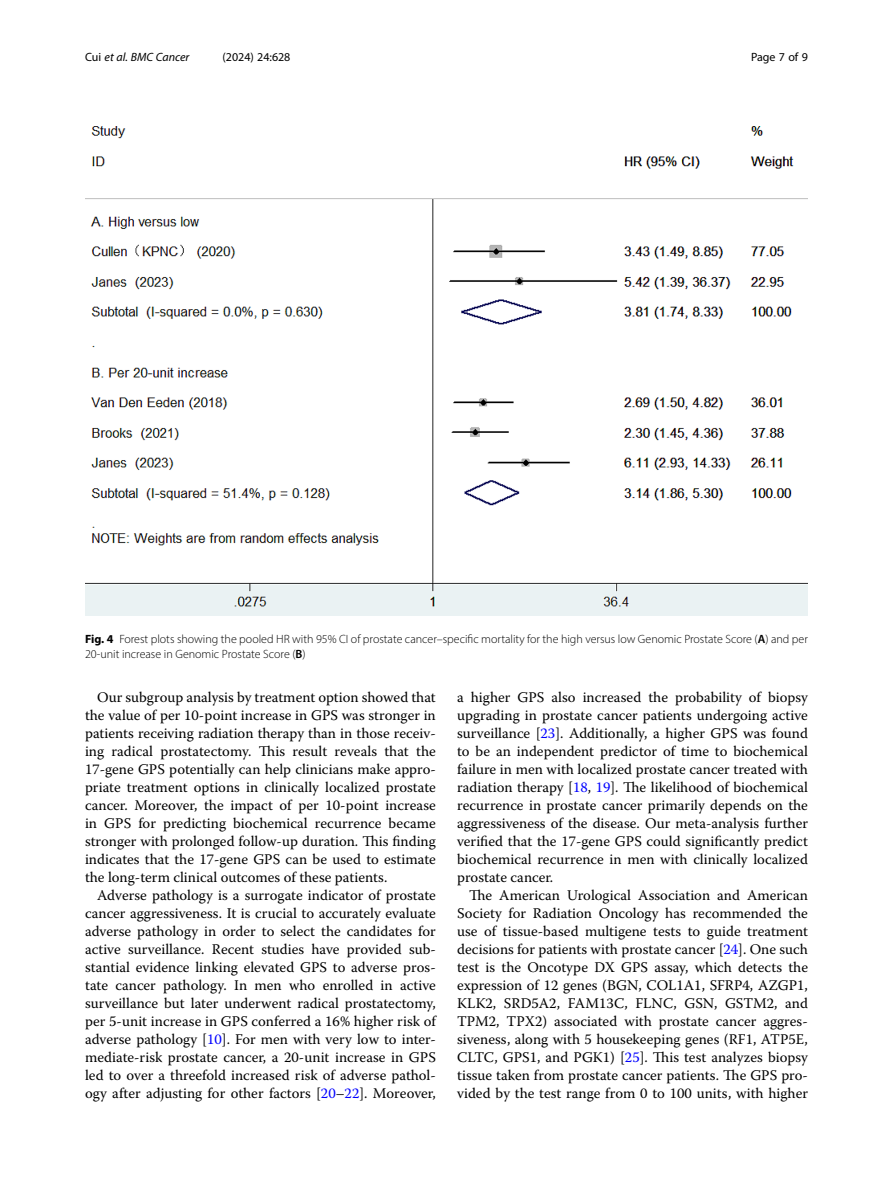
<style>
.page{position:relative;width:893px;height:1191px;background:#fff}
.page>*{position:absolute;margin:0;border:0;box-sizing:border-box;transform-origin:0 0}
.Body_Text_Indent{font:14.7px/18px "Warnock Pro";color:#000;text-align:justify}
.Figure_Caption{font:300 12px/15px "Myriad Pro";color:#000}
.t1{font:12px "Myriad Pro";color:#000}
.t2{font:italic 12px "Myriad Pro";color:#000}
.s1{font-style:normal}
.s2{font-weight:700}
.s3{font-weight:600}
.s4{color:#00f}
</style>
<div class="page">
<img style="left:85px;top:126px;width:723px;height:490px">
<p class="t2" style="left:85px;top:50px;width:106px"><span class="s1">Cui</span> et al. BMC Cancer</p>
<p class="t1" style="left:222px;top:50px;width:70px">(2024) 24:628</p>
<p class="t1" style="left:751px;top:50px;width:58px">Page 7 of 9</p>
<p class="Figure_Caption" style="left:85px;top:631px;width:724px"><span class="s2">Fig. 4</span> Forest plots showing the pooled HR with 95% CI of prostate cancer–specific mortality for the high versus low Genomic Prostate Score (<span class="s3">A</span>) and per<br>20-unit increase in Genomic Prostate Score (<span class="s3">B</span>)</p>
<p class="Body_Text_Indent" style="left:85px;top:688px;width:352px;text-indent:12px">Our subgroup analysis by treatment option showed that the value of per 10-point increase in GPS was stronger in patients receiving radiation therapy than in those receiv&shy;ing radical prostatectomy. This result reveals that the 17-gene GPS potentially can help clinicians make appro&shy;priate treatment options in clinically localized prostate cancer. Moreover, the impact of per 10-point increase in GPS for predicting biochemical recurrence became stronger with prolonged follow-up duration. This finding indicates that the 17-gene GPS can be used to estimate the long-term clinical outcomes of these patients.</p>
<p class="Body_Text_Indent" style="left:85px;top:886px;width:352px;text-indent:12px">Adverse pathology is a surrogate indicator of prostate cancer aggressiveness. It is crucial to accurately evaluate adverse pathology in order to select the candidates for active surveillance. Recent studies have provided sub&shy;stantial evidence linking elevated GPS to adverse pros&shy;tate cancer pathology. In men who enrolled in active surveillance but later underwent radical prostatectomy, per 5-unit increase in GPS conferred a 16% higher risk of adverse pathology [<span class="s4">10</span>]. For men with very low to inter&shy;mediate-risk prostate cancer, a 20-unit increase in GPS led to over a threefold increased risk of adverse pathol&shy;ogy after adjusting for other factors [<span class="s4">20</span>–<span class="s4">22</span>]. Moreover,</p>
<p class="Body_Text_Indent" style="left:457px;top:688px;width:352px">a higher GPS also increased the probability of biopsy upgrading in prostate cancer patients undergoing active surveillance [<span class="s4">23</span>]. Additionally, a higher GPS was found to be an independent predictor of time to biochemical failure in men with localized prostate cancer treated with radiation therapy [<span class="s4">18</span>, <span class="s4">19</span>]. The likelihood of biochemical recurrence in prostate cancer primarily depends on the aggressiveness of the disease. Our meta-analysis further verified that the 17-gene GPS could significantly predict biochemical recurrence in men with clinically localized prostate cancer.</p>
<p class="Body_Text_Indent" style="left:457px;top:886px;width:352px;text-indent:12px">The American Urological Association and American Society for Radiation Oncology has recommended the use of tissue-based multigene tests to guide treatment decisions for patients with prostate cancer [<span class="s4">24</span>]. One such test is the Oncotype DX GPS assay, which detects the expression of 12 genes (BGN, COL1A1, SFRP4, AZGP1, KLK2, SRD5A2, FAM13C, FLNC, GSN, GSTM2, and TPM2, TPX2) associated with prostate cancer aggres&shy;siveness, along with 5 housekeeping genes (RF1, ATP5E, CLTC, GPS1, and PGK1) [<span class="s4">25</span>]. This test analyzes biopsy tissue taken from prostate cancer patients. The GPS pro&shy;vided by the test range from 0 to 100 units, with higher</p>
</div>
